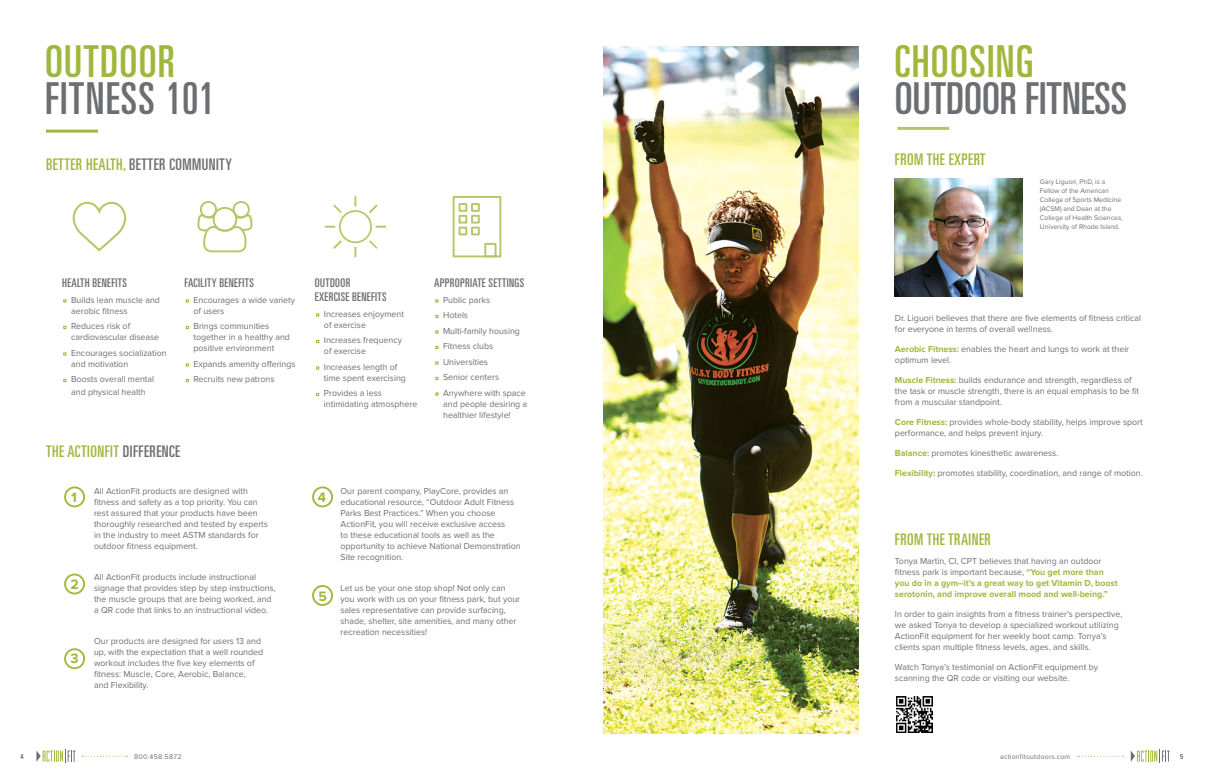
<style>
.page{position:relative;width:1206px;height:779px;background:#fff}
.page>*{position:absolute;margin:0;border:0;box-sizing:border-box;transform-origin:0 0}
.t1{font:ultra-condensed 44px "Univers LT Std";color:#6d6e71}
.t2{font:ultra-condensed 44px "Univers LT Std";letter-spacing:.03em;color:#6d6e71}
.t3{font:ultra-condensed 44px "Univers LT Std";letter-spacing:.03em;color:#a1b73c}
.t4{font:ultra-condensed 44px "Univers LT Std";letter-spacing:.03em;color:#a0b73d}
.t5{font:ultra-condensed 16px "Univers LT Std";letter-spacing:.03em;color:#a1b73c}
.t6{font:ultra-condensed 16px "Univers LT Std";letter-spacing:.03em;color:#6d6e71}
.t7{font:700 14.1px "Proxima Nova";color:#a0b73d}
.t8{font:ultra-condensed 12px/14px "Univers LT Std";letter-spacing:.03em;color:#6d6e71}
.t9{font:9px/11px "Proxima Nova";color:#6d6e71}
.t10{font:700 9px/11px "Proxima Nova";color:#a0b73d}
.t11{font:7px/9px "Proxima Nova";color:#6d6e71}
.t12{font:7px "Proxima Nova";letter-spacing:.025em;color:#6d6e71}
.t13{font:7px "Proxima Nova";letter-spacing:.05em;color:#6d6e71}
.t14{font:700 condensed 7px "Univers";color:#6d6e71}
.s1{color:#a1b73c}
.s2{color:#6d6e71}
.s3{font-weight:700;color:#a0b73d}
.s4{font-weight:400;color:#6d6e71}
</style>
<div class="page">
<svg style="left:82px;top:755px;width:46px;height:1px"></svg>
<svg style="left:36px;top:749px;width:40px;height:13px"></svg>
<svg style="left:1078px;top:755px;width:45px;height:1px"></svg>
<svg style="left:1131px;top:749px;width:39px;height:13px"></svg>
<hr style="left:46px;top:130px;width:52px;height:3px;background:#a0b73d">
<svg style="left:63px;top:299px;width:4px;height:3px"></svg>
<svg style="left:63px;top:326px;width:4px;height:3px"></svg>
<svg style="left:63px;top:352px;width:4px;height:3px"></svg>
<svg style="left:63px;top:379px;width:4px;height:3px"></svg>
<svg style="left:435px;top:299px;width:4px;height:3px"></svg>
<svg style="left:435px;top:315px;width:4px;height:3px"></svg>
<svg style="left:435px;top:330px;width:4px;height:3px"></svg>
<svg style="left:435px;top:346px;width:4px;height:3px"></svg>
<svg style="left:435px;top:361px;width:4px;height:3px"></svg>
<svg style="left:435px;top:377px;width:4px;height:3px"></svg>
<svg style="left:435px;top:392px;width:4px;height:3px"></svg>
<svg style="left:72px;top:202px;width:54px;height:49px"></svg>
<div style="left:213px;top:207px;width:24px;height:24px;border:2px solid #a1b73c;border-radius:50%"></div>
<svg style="left:197px;top:212px;width:56px;height:41px"></svg>
<div style="left:200px;top:201px;width:17px;height:17px;border:2px solid #a1b73c;border-radius:50%"></div>
<div style="left:233px;top:201px;width:17px;height:17px;border:2px solid #a1b73c;border-radius:50%"></div>
<div style="left:453px;top:196px;width:48px;height:61px;border:2px solid #a1b73c"></div>
<div style="left:459px;top:203px;width:8px;height:9px;border:2px solid #a1b73c"></div>
<div style="left:471px;top:203px;width:9px;height:9px;border:2px solid #a1b73c"></div>
<div style="left:459px;top:215px;width:8px;height:8px;border:2px solid #a1b73c"></div>
<div style="left:471px;top:215px;width:9px;height:8px;border:2px solid #a1b73c"></div>
<div style="left:459px;top:226px;width:8px;height:9px;border:2px solid #a1b73c"></div>
<div style="left:471px;top:226px;width:9px;height:9px;border:2px solid #a1b73c"></div>
<div style="left:484px;top:243px;width:13px;height:14px;border:2px solid #a1b73c"></div>
<hr style="left:354px;top:197px;width:2px;height:59px;background:#a1b73c">
<hr style="left:326px;top:226px;width:59px;height:2px;background:#a1b73c">
<svg style="left:332px;top:203px;width:47px;height:47px"></svg>
<svg style="left:335px;top:206px;width:41px;height:41px"></svg>
<div style="left:340px;top:211px;width:31px;height:31px;background:#fff;border-radius:50%"></div>
<div style="left:339px;top:210px;width:33px;height:33px;border:2px solid #a1b73c;border-radius:50%"></div>
<div style="left:64px;top:486px;width:21px;height:21px;border:2px solid #a0b73d;border-radius:50%"></div>
<div style="left:64px;top:573px;width:21px;height:21px;border:2px solid #a0b73d;border-radius:50%"></div>
<div style="left:64px;top:648px;width:21px;height:21px;border:2px solid #a0b73d;border-radius:50%"></div>
<div style="left:312px;top:486px;width:21px;height:21px;border:2px solid #a0b73d;border-radius:50%"></div>
<div style="left:312px;top:585px;width:21px;height:21px;border:2px solid #a0b73d;border-radius:50%"></div>
<img style="left:603px;top:46px;width:256px;height:687px">
<img style="left:895px;top:178px;width:127px;height:118px">
<img style="left:897px;top:696px;width:36px;height:36px">
<hr style="left:897px;top:127px;width:52px;height:3px;background:#a1b73c">
<h1 class="t4" style="left:45px;top:36px;width:132px">OUTDOOR</h1>
<h1 class="t2" style="left:45px;top:73px;width:171px">FITNESS 101</h1>
<h2 class="t6" style="left:46px;top:156px;width:187px"><span class="s1">BETTER HEALTH,</span> BETTER COMMUNITY</h2>
<h3 class="t8" style="left:62px;top:276px;width:66px">HEALTH BENEFITS</h3>
<p class="t9" style="left:71px;top:294px;width:90px">Builds lean muscle and aerobic fitness</p>
<p class="t9" style="left:71px;top:321px;width:90px">Reduces risk of cardiovascular disease</p>
<p class="t9" style="left:71px;top:347px;width:97px">Encourages socialization and motivation</p>
<p class="t9" style="left:71px;top:373px;width:85px;line-height:13px">Boosts overall mental and physical health</p>
<h3 class="t8" style="left:185px;top:276px;width:71px">FACILITY BENEFITS</h3>
<p class="t9" style="left:194px;top:294px;width:103px">Encourages a wide variety of users</p>
<p class="t9" style="left:194px;top:321px;width:98px">Brings communities together in a healthy and positive environment</p>
<p class="t9" style="left:194px;top:356px;width:104px;line-height:15.5px">Expands amenity offerings<br>Recruits new patrons</p>
<h2 class="t5" style="left:46px;top:442px;width:136px">THE ACTIONFIT <span class="s2">DIFFERENCE</span></h2>
<p class="t9" style="left:94px;top:485px;width:175px">All ActionFit products are designed with fitness and safety as a top priority. You can rest assured that your products have been thoroughly researched and tested by experts in the industry to meet ASTM standards for outdoor fitness equipment.</p>
<p class="t9" style="left:94px;top:571px;width:183px">All ActionFit products include instructional signage that provides step by step instructions, the muscle groups that are being worked, and a QR code that links to an instructional video.</p>
<p class="t9" style="left:94px;top:635px;width:171px">Our products are designed for users 13 and up, with the expectation that a well rounded workout includes the five key elements of fitness: Muscle, Core, Aerobic, Balance,<br>and Flexibility.</p>
<h3 class="t7" style="left:71px;top:489px;width:7px">1</h3>
<h3 class="t7" style="left:70px;top:576px;width:10px">2</h3>
<h3 class="t7" style="left:71px;top:650px;width:10px">3</h3>
<h3 class="t8" style="left:315px;top:276px;width:73px">OUTDOOR<br>EXERCISE BENEFITS</h3>
<p class="t9" style="left:324px;top:308px;width:82px">Increases enjoyment of exercise</p>
<p class="t9" style="left:324px;top:335px;width:80px">Increases frequency of exercise</p>
<p class="t9" style="left:324px;top:361px;width:84px">Increases length of time spent exercising</p>
<p class="t9" style="left:324px;top:388px;width:95px">Provides a less intimidating atmosphere</p>
<h3 class="t8" style="left:434px;top:276px;width:92px">APPROPRIATE SETTINGS</h3>
<p class="t9" style="left:443px;top:292px;width:84px;line-height:15.5px">Public parks<br>Hotels<br>Multi-family housing<br>Fitness clubs<br>Universities<br>Senior centers<br>Anywhere with space</p>
<p class="t9" style="left:443px;top:398px;width:86px">and people desiring a healthier lifestyle!</p>
<h3 class="t7" style="left:318px;top:489px;width:10px">4</h3>
<h3 class="t7" style="left:318px;top:587px;width:10px">5</h3>
<p class="t9" style="left:341px;top:485px;width:182px">Our parent company, PlayCore, provides an educational resource, “Outdoor Adult Fitness Parks Best Practices.” When you choose ActionFit, you will receive exclusive access<br>to these educational tools as well as the opportunity to achieve National Demonstration Site recognition.</p>
<p class="t9" style="left:341px;top:582px;width:181px">Let us be your one stop shop! Not only can you work with us on your fitness park, but your sales representative can provide surfacing, shade, shelter, site amenities, and many other recreation necessities!</p>
<h1 class="t3" style="left:895px;top:36px;width:140px">CHOOSING</h1>
<h1 class="t1" style="left:895px;top:73px;width:234px">OUTDOOR FITNESS</h1>
<h2 class="t5" style="left:895px;top:150px;width:92px">FROM THE EXPERT</h2>
<p class="t11" style="left:1040px;top:177px;width:84px">Gary Liguori, PhD, is a<br>Fellow of the American<br>College of Sports Medicine (ACSM) and Dean at the<br>College of Health Sciences,<br>University of Rhode Island.</p>
<p class="t9" style="left:895px;top:313px;width:248px">Dr. Liguori believes that there are five elements of fitness critical for everyone in terms of overall wellness.</p>
<p class="t9" style="left:895px;top:344px;width:236px"><span class="s3">Aerobic Fitness:</span> enables the heart and lungs to work at their optimum level.</p>
<p class="t9" style="left:895px;top:375px;width:246px"><span class="s3">Muscle Fitness:</span> builds endurance and strength, regardless of the task or muscle strength, there is an equal emphasis to be fit from a muscular standpoint.</p>
<p class="t9" style="left:895px;top:417px;width:249px"><span class="s3">Core Fitness:</span> provides whole-body stability, helps improve sport performance, and helps prevent injury.</p>
<p class="t9" style="left:895px;top:448px;width:165px"><span class="s3">Balance:</span> promotes kinesthetic awareness.</p>
<p class="t9" style="left:895px;top:468px;width:249px"><span class="s3">Flexibility:</span> promotes stability, coordination, and range of motion.</p>
<h2 class="t5" style="left:895px;top:530px;width:97px">FROM THE TRAINER</h2>
<p class="t10" style="left:895px;top:555px;width:224px"><span class="s4">Tonya Martin, CI, CPT believes that having an outdoor fitness park is important because,</span> “You get more than you do in a gym–it’s a great way to get Vitamin D, boost serotonin, and improve overall mood and well-being.”</p>
<p class="t9" style="left:895px;top:608px;width:229px">In order to gain insights from a fitness trainer’s perspective, we asked Tonya to develop a specialized workout utilizing ActionFit equipment for her weekly boot camp. Tonya’s clients span multiple fitness levels, ages, and skills.</p>
<p class="t9" style="left:895px;top:661px;width:205px">Watch Tonya’s testimonial on ActionFit equipment by scanning the QR code or visiting our website.</p>
<p class="t14" style="left:21px;top:752px;width:5px">4</p>
<p class="t13" style="left:134px;top:752px;width:49px">800.458.5872</p>
<p class="t12" style="left:1000px;top:752px;width:72px">actionfitoutdoors.com</p>
<p class="t14" style="left:1180px;top:752px;width:5px">5</p>
</div>
